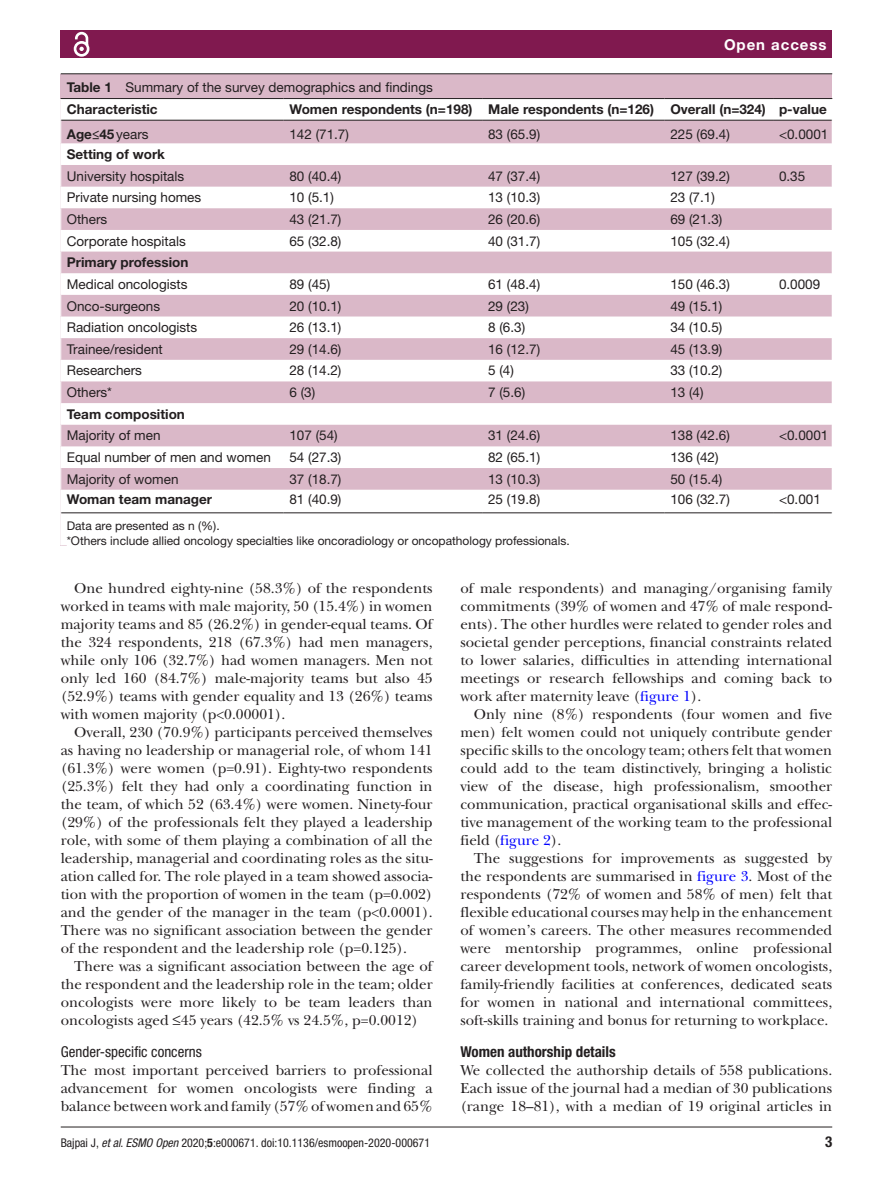
<style>
.page{position:relative;width:893px;height:1191px;background:#fff}
.page>*{position:absolute;margin:0;border:0;box-sizing:border-box;transform-origin:0 0}
.t1{font:15px/18px "New Baskerville";color:#231f20;text-align:justify}
.t2{font:700 condensed 15px "Helvetica Neue LT Std";color:#231f20}
.t3{font:condensed 15px "Helvetica Neue LT Std";color:#231f20}
.t4{font:700 15px "Helvetica Neue LT Std";letter-spacing:.065em;color:#fff}
.t5{font:13.5px/22px "Helvetica Neue LT Std";color:#231f20}
.t6{font:700 13.5px "Helvetica Neue LT Std";color:#231f20}
.t7{font:12px/15px "Helvetica Neue LT Std";color:#231f20}
.t8{font:condensed 12px "Helvetica Neue LT Std";color:#231f20}
.s1{font-weight:700}
.s2{font-weight:400}
.s3{color:#00f}
.s4{font-style:italic}
</style>
<div class="page">
<div style="left:61px;top:31px;width:771px;height:27px;background:#80194f"></div>
<hr style="left:61px;top:1126px;width:771px;height:1px;background:#231f20">
<svg style="left:73px;top:31px;width:17px;height:26px"></svg>
<div style="left:61px;top:74px;width:771px;height:471px;background:#dab8c8"></div>
<hr style="left:61px;top:73px;width:771px;height:1px;background:#231f20">
<svg style="left:61px;top:99px;width:771px;height:446px;fill:#fff"></svg>
<hr style="left:61px;top:98px;width:222px;height:1px;background:#231f20">
<hr style="left:61px;top:120px;width:222px;height:1px;background:#231f20">
<hr style="left:283px;top:98px;width:199px;height:1px;background:#231f20">
<hr style="left:283px;top:120px;width:199px;height:1px;background:#231f20">
<hr style="left:482px;top:98px;width:182px;height:1px;background:#231f20">
<hr style="left:482px;top:120px;width:182px;height:1px;background:#231f20">
<hr style="left:664px;top:98px;width:109px;height:1px;background:#231f20">
<hr style="left:664px;top:120px;width:109px;height:1px;background:#231f20">
<hr style="left:773px;top:98px;width:59px;height:1px;background:#231f20">
<hr style="left:773px;top:120px;width:59px;height:1px;background:#231f20">
<hr style="left:283px;top:512px;width:199px;height:1px;background:#231f20">
<hr style="left:482px;top:512px;width:182px;height:1px;background:#231f20">
<hr style="left:664px;top:512px;width:109px;height:1px;background:#231f20">
<hr style="left:61px;top:512px;width:222px;height:1px;background:#231f20">
<hr style="left:773px;top:512px;width:59px;height:1px;background:#231f20">
<svg style="left:60px;top:99px;width:1px;height:414px"></svg>
<hr style="left:67px;top:529px;width:765px;height:2px;background:#fff">
<hr style="left:67px;top:544px;width:765px;height:2px;background:#fff">
<p class="t4" style="left:724px;top:35px;width:104px">Open access</p>
<p class="t5" style="left:67px;top:76px;width:368px"><span class="s1">Table 1</span> Summary of the survey demographics and findings<br><span class="s1">Characteristic</span></p>
<p class="t6" style="left:289px;top:101px;width:539px">Women respondents (n=198) Male respondents (n=126) Overall (n=324) p-value</p>
<p class="t6" style="left:67px;top:126px;width:83px">Age≤45<span class="s2">years</span></p>
<p class="t5" style="left:289px;top:123px;width:61px">142 (71.7)</p>
<p class="t5" style="left:488px;top:123px;width:54px">83 (65.9)</p>
<p class="t5" style="left:670px;top:123px;width:61px">225 (69.4)</p>
<p class="t5" style="left:779px;top:123px;width:51px">&lt;0.0001</p>
<p class="t6" style="left:67px;top:146px;width:100px">Setting of work</p>
<p class="t5" style="left:67px;top:165px;width:119px">University hospitals</p>
<p class="t5" style="left:289px;top:165px;width:54px">80 (40.4)</p>
<p class="t5" style="left:488px;top:165px;width:54px">47 (37.4)</p>
<p class="t5" style="left:670px;top:165px;width:61px">127 (39.2)</p>
<p class="t5" style="left:779px;top:165px;width:28px">0.35</p>
<p class="t5" style="left:67px;top:186px;width:136px">Private nursing homes</p>
<p class="t5" style="left:289px;top:186px;width:46px">10 (5.1)</p>
<p class="t5" style="left:488px;top:186px;width:54px">13 (10.3)</p>
<p class="t5" style="left:670px;top:186px;width:46px">23 (7.1)</p>
<p class="t5" style="left:67px;top:208px;width:42px">Others</p>
<p class="t5" style="left:289px;top:208px;width:54px">43 (21.7)</p>
<p class="t5" style="left:488px;top:208px;width:54px">26 (20.6)</p>
<p class="t5" style="left:670px;top:208px;width:54px">69 (21.3)</p>
<p class="t5" style="left:67px;top:229px;width:121px">Corporate hospitals</p>
<p class="t5" style="left:289px;top:229px;width:54px">65 (32.8)</p>
<p class="t5" style="left:488px;top:229px;width:54px">40 (31.7)</p>
<p class="t5" style="left:670px;top:229px;width:61px">105 (32.4)</p>
<p class="t6" style="left:67px;top:254px;width:123px">Primary profession</p>
<p class="t5" style="left:67px;top:273px;width:122px">Medical oncologists</p>
<p class="t5" style="left:289px;top:273px;width:42px">89 (45)</p>
<p class="t5" style="left:488px;top:273px;width:54px">61 (48.4)</p>
<p class="t5" style="left:670px;top:273px;width:61px">150 (46.3)</p>
<p class="t5" style="left:779px;top:273px;width:43px">0.0009</p>
<p class="t5" style="left:67px;top:294px;width:95px">Onco-surgeons</p>
<p class="t5" style="left:289px;top:294px;width:54px">20 (10.1)</p>
<p class="t5" style="left:488px;top:294px;width:42px">29 (23)</p>
<p class="t5" style="left:670px;top:294px;width:54px">49 (15.1)</p>
<p class="t5" style="left:67px;top:316px;width:132px">Radiation oncologists</p>
<p class="t5" style="left:289px;top:316px;width:54px">26 (13.1)</p>
<p class="t5" style="left:488px;top:316px;width:39px">8 (6.3)</p>
<p class="t5" style="left:670px;top:316px;width:54px">34 (10.5)</p>
<p class="t5" style="left:67px;top:338px;width:98px">Trainee/resident</p>
<p class="t5" style="left:289px;top:338px;width:54px">29 (14.6)</p>
<p class="t5" style="left:488px;top:338px;width:54px">16 (12.7)</p>
<p class="t5" style="left:670px;top:338px;width:54px">45 (13.9)</p>
<p class="t5" style="left:67px;top:359px;width:77px">Researchers</p>
<p class="t5" style="left:289px;top:359px;width:54px">28 (14.2)</p>
<p class="t5" style="left:488px;top:359px;width:27px">5 (4)</p>
<p class="t5" style="left:670px;top:359px;width:54px">33 (10.2)</p>
<p class="t5" style="left:67px;top:381px;width:47px">Others*</p>
<p class="t5" style="left:289px;top:381px;width:27px">6 (3)</p>
<p class="t5" style="left:488px;top:381px;width:39px">7 (5.6)</p>
<p class="t5" style="left:670px;top:381px;width:35px">13 (4)</p>
<p class="t6" style="left:67px;top:405px;width:120px">Team composition</p>
<p class="t5" style="left:67px;top:424px;width:95px">Majority of men</p>
<p class="t5" style="left:289px;top:424px;width:50px">107 (54)</p>
<p class="t5" style="left:488px;top:424px;width:54px">31 (24.6)</p>
<p class="t5" style="left:670px;top:424px;width:61px">138 (42.6)</p>
<p class="t5" style="left:779px;top:424px;width:51px">&lt;0.0001</p>
<p class="t5" style="left:67px;top:446px;width:206px">Equal number of men and women</p>
<p class="t5" style="left:289px;top:446px;width:54px">54 (27.3)</p>
<p class="t5" style="left:488px;top:446px;width:54px">82 (65.1)</p>
<p class="t5" style="left:670px;top:446px;width:50px">136 (42)</p>
<p class="t5" style="left:67px;top:468px;width:113px">Majority of women</p>
<p class="t5" style="left:289px;top:468px;width:54px">37 (18.7)</p>
<p class="t5" style="left:488px;top:468px;width:54px">13 (10.3)</p>
<p class="t5" style="left:670px;top:468px;width:54px">50 (15.4)</p>
<p class="t6" style="left:67px;top:491px;width:147px">Woman team manager</p>
<p class="t5" style="left:289px;top:488px;width:54px">81 (40.9)</p>
<p class="t5" style="left:488px;top:488px;width:54px">25 (19.8)</p>
<p class="t5" style="left:670px;top:488px;width:61px">106 (32.7)</p>
<p class="t5" style="left:779px;top:488px;width:43px">&lt;0.001</p>
<p class="t7" style="left:67px;top:518px;width:504px">Data are presented as n (%).<br>*Others include allied oncology specialties like oncoradiology or oncopathology professionals.</p>
<p class="t1" style="left:61px;top:579px;width:373px;text-indent:13px">One hundred eighty-nine (58.3%) of the respondents worked in teams with male majority, 50 (15.4%) in women majority teams and 85 (26.2%) in gender-equal teams. Of the 324 respondents, 218 (67.3%) had men managers, while only 106 (32.7%) had women managers. Men not only led 160 (84.7%) male-majority teams but also 45 (52.9%) teams with gender equality and 13 (26%) teams with women majority (p&lt;0.00001).</p>
<p class="t1" style="left:61px;top:723px;width:373px;text-indent:14px">Overall, 230 (70.9%) participants perceived themselves as having no leadership or managerial role, of whom 141 (61.3%) were women (p=0.91). Eighty-two respondents (25.3%) felt they had only a coordinating function in the team, of which 52 (63.4%) were women. Ninety-four (29%) of the professionals felt they played a leadership role, with some of them playing a combination of all the leadership, managerial and coordinating roles as the situ&shy;ation called for. The role played in a team showed associa&shy;tion with the proportion of women in the team (p=0.002) and the gender of the manager in the team (p&lt;0.0001).<br>There was no significant association between the gender of the respondent and the leadership role (p=0.125).</p>
<p class="t1" style="left:61px;top:957px;width:373px;text-indent:14px">There was a significant association between the age of the respondent and the leadership role in the team; older oncologists were more likely to be team leaders than oncologists aged ≤45 years (42.5% vs 24.5%, p=0.0012)</p>
<p class="t3" style="left:61px;top:1042px;width:143px">Gender-specific concerns</p>
<p class="t1" style="left:61px;top:1061px;width:373px">The most important perceived barriers to professional advancement for women oncologists were finding a balance between work and family (57% of women and 65%</p>
<p class="t1" style="left:460px;top:579px;width:373px">of male respondents) and managing/organising family commitments (39% of women and 47% of male respond&shy;ents). The other hurdles were related to gender roles and societal gender perceptions, financial constraints related to lower salaries, difficulties in attending international meetings or research fellowships and coming back to work after maternity leave (<span class="s3">figure 1</span>).</p>
<p class="t1" style="left:460px;top:705px;width:373px;text-indent:14px">Only nine (8%) respondents (four women and five men) felt women could not uniquely contribute gender specific skills to the oncology team; others felt that women could add to the team distinctively, bringing a holistic view of the disease, high professionalism, smoother communication, practical organisational skills and effec&shy;tive management of the working team to the professional field (<span class="s3">figure 2</span>).</p>
<p class="t1" style="left:460px;top:849px;width:373px;text-indent:14px">The suggestions for improvements as suggested by the respondents are summarised in <span class="s3">figure 3</span>. Most of the respondents (72% of women and 58% of men) felt that flexible educational courses may help in the enhancement of women’s careers. The other measures recommended were mentorship programmes, online professional career development tools, network of women oncologists, family-friendly facilities at conferences, dedicated seats for women in national and international committees, soft-skills training and bonus for returning to workplace.</p>
<p class="t2" style="left:460px;top:1042px;width:157px">Women authorship details</p>
<p class="t1" style="left:460px;top:1061px;width:373px">We collected the authorship details of 558 publications.<br>Each issue of the journal had a median of 30 publications (range 18–81), with a median of 19 original articles in</p>
<p class="t8" style="left:61px;top:1135px;width:371px">Bajpai J, <span class="s4">et al</span>. <span class="s4">ESMO Open</span> 2020;<span class="s1">5</span>:e000671. doi:10.1136/esmoopen-2020-000671</p>
<p class="t2" style="left:825px;top:1132px;width:9px">3</p>
</div>
